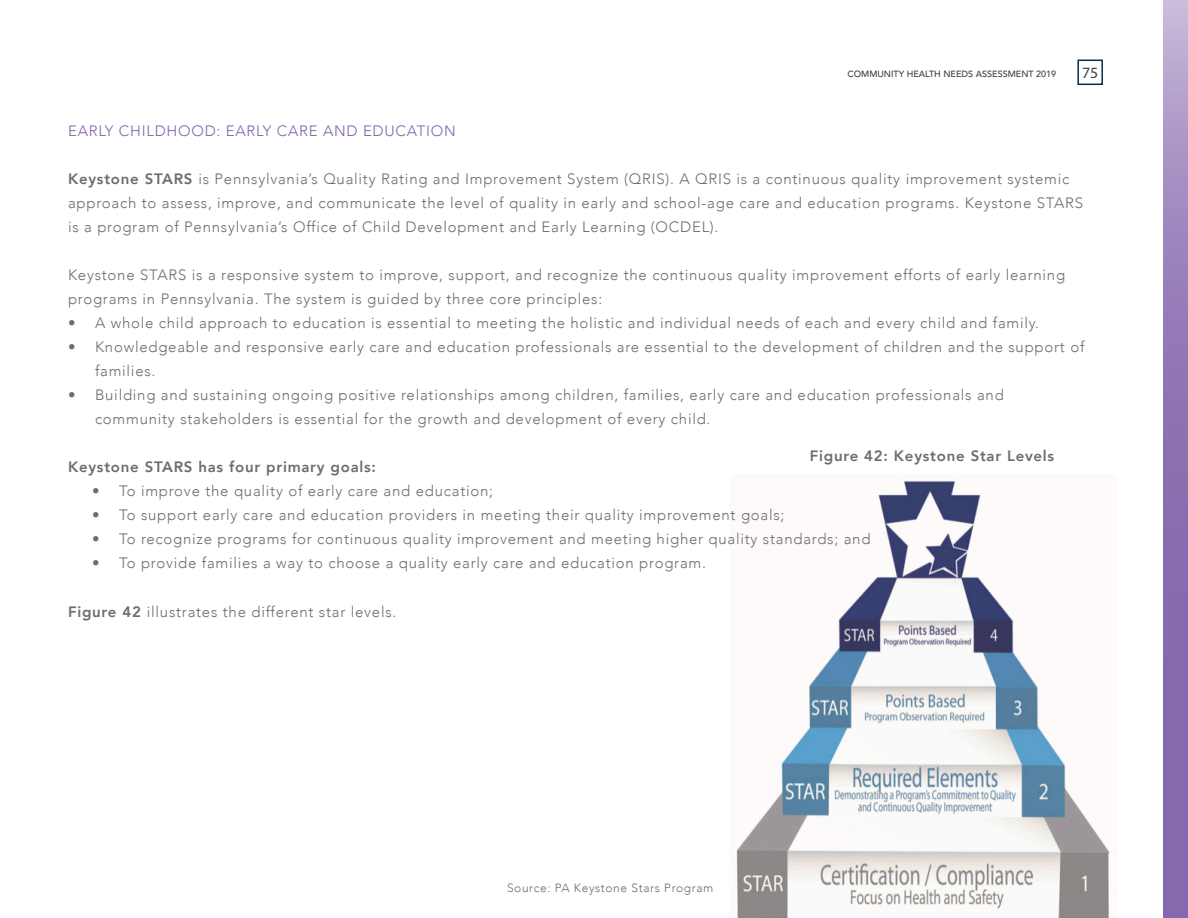
<style>
.page{position:relative;width:1188px;height:918px;background:#fff}
.page>*{position:absolute;margin:0;border:0;box-sizing:border-box;transform-origin:0 0}
.t1{font:15.75px "Myriad Pro";color:#3e3e3f}
.t2{font:300 15px/24px "Avenir";letter-spacing:.05em;color:#6c6d70}
.t3{font:800 15px "Avenir";letter-spacing:.05em;color:#6c6d70}
.t4{font:300 15px "Avenir";letter-spacing:.05em;color:#8264ab}
.name{font:300 12px "Avenir";letter-spacing:.05em;color:#6c6d70}
.t5{font:500 9px "Avenir";color:#3e3e3f}
.s1{font-weight:800}
</style>
<div class="page">
<div style="left:1077px;top:60px;width:26px;height:25px;border:2px solid #002e54"></div>
<svg style="left:1164px;top:0;width:24px;height:918px;background:#947bb7"></svg>
<img style="left:736px;top:479px;width:374px;height:439px">
<p class="t5" style="left:848px;top:66px;width:210px">COMMUNITY HEALTH NEEDS ASSESSMENT 2019</p>
<p class="t1" style="left:1082px;top:63px;width:18px">75</p>
<p class="t4" style="left:68px;top:122px;width:389px">EARLY CHILDHOOD: EARLY CARE AND EDUCATION</p>
<p class="t2" style="left:68px;top:167px;width:1017px"><span class="s1">Keystone STARS</span> is Pennsylvania’s Quality Rating and Improvement System (QRIS). A QRIS is a continuous quality improvement systemic approach to assess, improve, and communicate the level of quality in early and school-age care and education programs. Keystone STARS is a program of Pennsylvania’s Office of Child Development and Early Learning (OCDEL).</p>
<p class="t2" style="left:68px;top:263px;width:999px">Keystone STARS is a responsive system to improve, support, and recognize the continuous quality improvement efforts of early learning programs in Pennsylvania. The system is guided by three core principles:</p>
<p class="t2" style="left:68px;top:311px;width:972px">• A whole child approach to education is essential to meeting the holistic and individual needs of each and every child and family.</p>
<p class="t2" style="left:95px;top:335px;width:991px;text-indent:-27px">• Knowledgeable and responsive early care and education professionals are essential to the development of children and the support of families.</p>
<p class="t2" style="left:95px;top:383px;width:910px;text-indent:-27px">• Building and sustaining ongoing positive relationships among children, families, early care and education professionals and community stakeholders is essential for the growth and development of every child.</p>
<p class="t3" style="left:68px;top:455px;width:309px">Keystone STARS has four primary goals:</p>
<p class="t2" style="left:92px;top:479px;width:403px">• To improve the quality of early care and education;</p>
<p class="t2" style="left:92px;top:503px;width:694px">• To support early care and education providers in meeting their quality improvement goals;</p>
<p class="t2" style="left:92px;top:527px;width:780px">• To recognize programs for continuous quality improvement and meeting higher quality standards; and</p>
<p class="t2" style="left:92px;top:551px;width:615px">• To provide families a way to choose a quality early care and education program.</p>
<p class="t2" style="left:68px;top:599px;width:330px"><span class="s1">Figure 42</span> illustrates the different star levels.</p>
<p class="t3" style="left:810px;top:444px;width:246px">Figure 42: Keystone Star Levels</p>
<p class="name" style="left:507px;top:881px;width:208px">Source: PA Keystone Stars Program</p>
</div>
